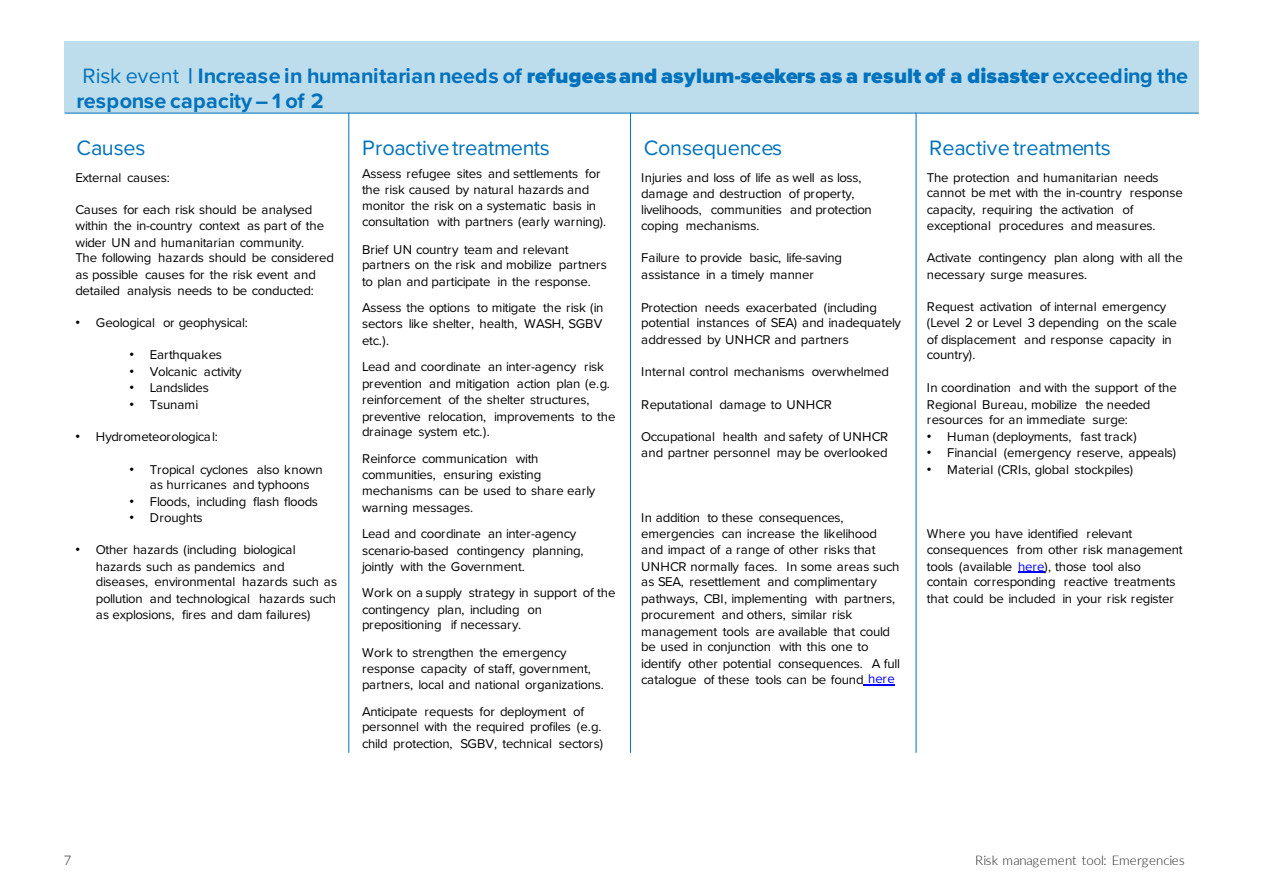
<style>
.page{position:relative;width:1264px;height:893px;background:#fff}
.page>*{position:absolute;margin:0;border:0;box-sizing:border-box;transform-origin:0 0}
.t1{font:700 21.6px/25.2px "Proxima Nova";color:#0072bc}
.t2{font:21.6px "Proxima Nova";letter-spacing:-.01em;color:#0072bc}
.t3{font:13.2px/16.2px "Proxima Nova";letter-spacing:-.02em;color:#000}
.t4{font:300 13.2px "Lato";letter-spacing:.015em;color:#231f20}
.s1{font-weight:400}
.s2{font-weight:900}
.s3{font-family:"Arial"}
.s4{color:#00f}
</style>
<div class="page">
<div style="left:65px;top:42px;width:1133px;height:71px;background:#beddec"></div>
<hr style="left:348px;top:113px;width:1px;height:640px;background:#0072bc">
<hr style="left:630px;top:113px;width:1px;height:640px;background:#0072bc">
<hr style="left:915px;top:113px;width:1px;height:640px;background:#0072bc">
<hr style="left:65px;top:113px;width:1133px;height:1px;background:#0072bc">
<hr style="left:863px;top:685px;width:31px;height:1px;background:#00f">
<svg style="left:1018px;top:572px;width:26px;height:1px"></svg>
<p class="t1" style="left:77px;top:64px;width:1113px"><span class="s1">Risk event</span> | Increase in humanitarian needs of <span class="s2">refugees and asylum-seekers as a result of a disaster</span> exceeding the response capacity – 1 of 2</p>
<p class="t2" style="left:77px;top:135px;width:70px">Causes</p>
<p class="t2" style="left:362px;top:135px;width:189px">Proactive treatments</p>
<p class="t2" style="left:644px;top:135px;width:140px">Consequences</p>
<p class="t2" style="left:929px;top:135px;width:183px">Reactive treatments</p>
<p class="t3" style="left:75px;top:170px;width:96px">External causes:</p>
<p class="t3" style="left:75px;top:202px;width:260px">Causes for each risk should be analysed within the in-country context as part of the wider UN and humanitarian community.<br>The following hazards should be considered as possible causes for the risk event and detailed analysis needs to be conducted:</p>
<p class="t3" style="left:75px;top:315px;width:174px"><span class="s3">•</span> Geological or geophysical:</p>
<p class="t3" style="left:129px;top:347px;width:94px"><span class="s3">•</span> Earthquakes</p>
<p class="t3" style="left:129px;top:364px;width:114px"><span class="s3">•</span> Volcanic activity</p>
<p class="t3" style="left:129px;top:380px;width:81px"><span class="s3">•</span> Landslides</p>
<p class="t3" style="left:129px;top:396px;width:70px"><span class="s3">•</span> Tsunami</p>
<p class="t3" style="left:75px;top:429px;width:144px"><span class="s3">•</span> Hydrometeorological:</p>
<p class="t3" style="left:129px;top:461px;width:195px;line-height:15.6px;text-align:center"><span class="s3">•</span> Tropical cyclones also known as hurricanes and typhoons</p>
<p class="t3" style="left:129px;top:494px;width:190px"><span class="s3">•</span> Floods, including flash floods</p>
<p class="t3" style="left:129px;top:509px;width:75px"><span class="s3">•</span> Droughts</p>
<p class="t3" style="left:96px;top:542px;width:243px;text-indent:-20px"><span class="s3">•</span> Other hazards (including biological hazards such as pandemics and diseases, environmental hazards such as pollution and technological hazards such as explosions, fires and dam failures)</p>
<p class="t3" style="left:362px;top:166px;width:246px">Assess refugee sites and settlements for the risk caused by natural hazards and monitor the risk on a systematic basis in consultation with partners (early warning).</p>
<p class="t3" style="left:362px;top:241px;width:246px">Brief UN country team and relevant partners on the risk and mobilize partners to plan and participate in the response.</p>
<p class="t3" style="left:362px;top:300px;width:243px;text-align:justify">Assess the options to mitigate the risk (in sectors like shelter, health, WASH, SGBV etc.).</p>
<p class="t3" style="left:362px;top:359px;width:255px">Lead and coordinate an inter-agency risk prevention and mitigation action plan (e.g. reinforcement of the shelter structures, preventive relocation, improvements to the drainage system etc.).</p>
<p class="t3" style="left:362px;top:450px;width:235px">Reinforce communication with communities, ensuring existing mechanisms can be used to share early warning messages.</p>
<p class="t3" style="left:362px;top:526px;width:223px">Lead and coordinate an inter-agency scenario-based contingency planning, jointly with the Government.</p>
<p class="t3" style="left:362px;top:585px;width:255px">Work on a supply strategy in support of the contingency plan, including on prepositioning if necessary.</p>
<p class="t3" style="left:362px;top:645px;width:243px">Work to strengthen the emergency response capacity of staff, government, partners, local and national organizations.</p>
<p class="t3" style="left:362px;top:703px;width:242px">Anticipate requests for deployment of personnel with the required profiles (e.g. child protection, SGBV, technical sectors)</p>
<p class="t3" style="left:927px;top:170px;width:257px">The protection and humanitarian needs cannot be met with the in-country response capacity, requiring the activation of exceptional procedures and measures.</p>
<p class="t3" style="left:927px;top:250px;width:257px;line-height:16.8px">Activate contingency plan along with all the necessary surge measures.</p>
<p class="t3" style="left:927px;top:299px;width:251px">Request activation of internal emergency (Level 2 or Level 3 depending on the scale of displacement and response capacity in country).</p>
<p class="t3" style="left:927px;top:380px;width:251px">In coordination and with the support of the<br>Regional Bureau, mobilize the needed resources for an immediate surge:</p>
<p class="t3" style="left:927px;top:429px;width:211px"><span class="s3">•</span> Human (deployments, fast track)</p>
<p class="t3" style="left:927px;top:444px;width:251px"><span class="s3">•</span> Financial (emergency reserve, appeals)</p>
<p class="t3" style="left:927px;top:461px;width:208px"><span class="s3">•</span> Material (CRIs, global stockpiles)</p>
<p class="t3" style="left:641px;top:170px;width:232px">Injuries and loss of life as well as loss, damage and destruction of property, livelihoods, communities and protection coping mechanisms.</p>
<p class="t3" style="left:641px;top:250px;width:202px;line-height:16.8px">Failure to provide basic, life-saving assistance in a timely manner</p>
<p class="t3" style="left:641px;top:299px;width:261px">Protection needs exacerbated (including potential instances of SEA) and inadequately addressed by UNHCR and partners</p>
<p class="t3" style="left:641px;top:364px;width:249px">Internal control mechanisms overwhelmed</p>
<p class="t3" style="left:641px;top:396px;width:192px">Reputational damage to UNHCR</p>
<p class="t3" style="left:641px;top:429px;width:248px;line-height:15.6px">Occupational health and safety of UNHCR and partner personnel may be overlooked</p>
<p class="t3" style="left:641px;top:509px;width:260px">In addition to these consequences, emergencies can increase the likelihood and impact of a range of other risks that UNHCR normally faces. In some areas such as SEA, resettlement and complimentary pathways, CBI, implementing with partners, procurement and others, similar risk management tools are available that could be used in conjunction with this one to identify other potential consequences. A full catalogue of these tools can be found <span class="s4">here</span></p>
<p class="t3" style="left:927px;top:526px;width:257px">Where you have identified relevant consequences from other risk management tools (available <span class="s4">here</span>), those tool also contain corresponding reactive treatments</p>
<p class="t3" style="left:927px;top:591px;width:248px">that could be included in your risk register</p>
<p class="t4" style="left:64px;top:851px;width:9px">7</p>
<p class="t4" style="left:975px;top:851px;width:211px">Risk management tool: Emergencies</p>
</div>
